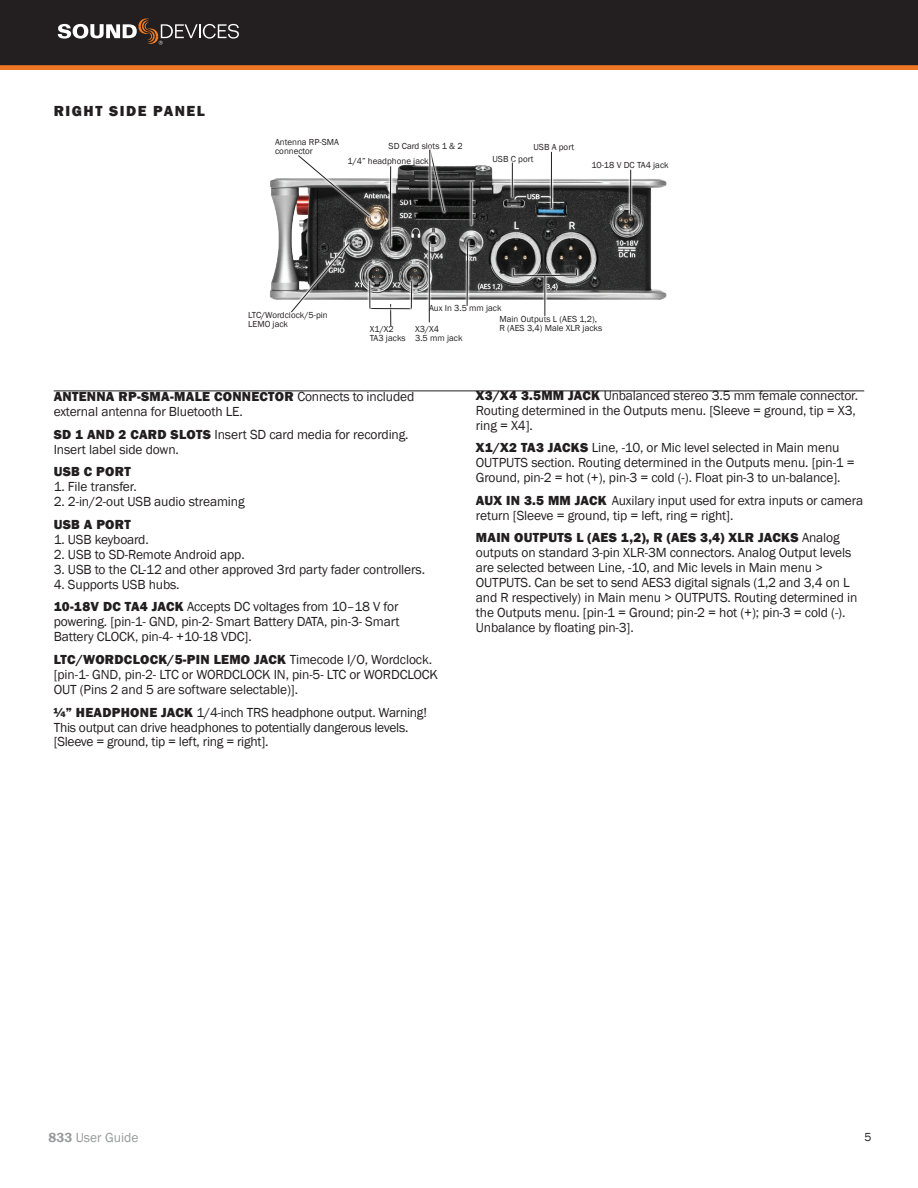
<style>
.page{position:relative;width:918px;height:1188px;background:#fff}
.page>*{position:absolute;margin:0;border:0;box-sizing:border-box;transform-origin:0 0}
.t1{font:800 15px "Franklin Gothic";letter-spacing:.1em;color:#231f20}
.t2{font:13.5px/15px "Franklin Gothic";letter-spacing:-.01em;color:#231f20}
.t3{font:800 13.5px "Franklin Gothic";letter-spacing:.02em;color:#231f20}
.t4{font:13.5px "Franklin Gothic";color:#98999a}
.t5{font:12px "Franklin Gothic";color:#231f20}
.t6{font:9px/9px "Franklin Gothic";color:#231f20}
.s1{font-weight:800}
.s2{font-weight:600}
</style>
<div class="page">
<svg style="left:0;top:65px;width:918px;height:4px;background:#e37124"></svg>
<div style="left:0;top:0;width:918px;height:65px;background:#231f20"></div>
<svg style="left:58px;top:19px;width:181px;height:26px;background:#57504f"></svg>
<img style="left:270px;top:164px;width:397px;height:136px">
<svg style="left:427px;top:164px;width:20px;height:51px"></svg>
<svg style="left:427px;top:164px;width:2px;height:39px"></svg>
<svg style="left:429px;top:149px;width:16px;height:63px"></svg>
<svg style="left:468px;top:179px;width:7px;height:49px"></svg>
<hr style="left:471px;top:182px;width:1px;height:43px;background:#231f20">
<svg style="left:509px;top:162px;width:6px;height:38px"></svg>
<hr style="left:512px;top:163px;width:1px;height:34px;background:#231f20">
<svg style="left:548px;top:151px;width:6px;height:60px"></svg>
<hr style="left:551px;top:152px;width:1px;height:56px;background:#231f20">
<svg style="left:628px;top:167px;width:6px;height:50px"></svg>
<hr style="left:630px;top:170px;width:1px;height:44px;background:#231f20">
<svg style="left:288px;top:241px;width:64px;height:59px"></svg>
<svg style="left:291px;top:243px;width:58px;height:70px"></svg>
<svg style="left:426px;top:239px;width:6px;height:84px"></svg>
<hr style="left:429px;top:242px;width:1px;height:80px;background:#231f20">
<svg style="left:390px;top:304px;width:2px;height:23px"></svg>
<svg style="left:390px;top:304px;width:1px;height:22px"></svg>
<svg style="left:387px;top:164px;width:7px;height:85px"></svg>
<svg style="left:390px;top:166px;width:1px;height:81px"></svg>
<svg style="left:295px;top:164px;width:78px;height:55px"></svg>
<svg style="left:298px;top:155px;width:72px;height:62px"></svg>
<svg style="left:464px;top:239px;width:7px;height:67px"></svg>
<svg style="left:467px;top:242px;width:1px;height:64px"></svg>
<svg style="left:510px;top:266px;width:70px;height:50px"></svg>
<hr style="left:545px;top:276px;width:1px;height:40px;background:#231f20">
<svg style="left:513px;top:269px;width:64px;height:7px"></svg>
<hr style="left:54px;top:391px;width:810px;height:1px;background:#231f20">
<svg style="left:375px;top:306px;width:33px;height:6px"></svg>
<hr style="left:370px;top:308px;width:42px;height:1px;background:#231f20">
<svg style="left:367px;top:278px;width:6px;height:31px"></svg>
<svg style="left:369px;top:281px;width:1px;height:28px"></svg>
<svg style="left:408px;top:278px;width:7px;height:32px"></svg>
<svg style="left:411px;top:280px;width:1px;height:29px"></svg>
<p class="t1" style="left:54px;top:102px;width:153px">RIGHT SIDE PANEL</p>
<p class="t6" style="left:275px;top:138px;width:65px">Antenna RP-SMA connector</p>
<p class="t6" style="left:389px;top:141px;width:76px">SD Card slots 1 &amp; 2</p>
<p class="t6" style="left:347px;top:157px;width:83px">1/4” headphone jack</p>
<p class="t6" style="left:534px;top:142px;width:42px">USB A port</p>
<p class="t6" style="left:492px;top:155px;width:43px">USB C port</p>
<p class="t6" style="left:591px;top:160px;width:79px">10-18 V DC TA4 jack</p>
<p class="t6" style="left:248px;top:311px;width:81px">LTC/Wordclock/5-pin<br>LEMO jack</p>
<p class="t6" style="left:370px;top:325px;width:37px">X1/X2<br>TA3 jacks</p>
<p class="t6" style="left:499px;top:303px;width:99px;line-height:10.9px;text-indent:-70px">Aux In 3.5 mm jack<br>Main Outputs L (AES 1,2),</p>
<p class="t6" style="left:499px;top:324px;width:104px">R (AES 3,4) Male XLR jacks</p>
<p class="t6" style="left:415px;top:324px;width:49px">X3/X4<br>3.5 mm jack</p>
<p class="t2" style="left:54px;top:390px;width:362px"><span class="s1">ANTENNA RP-SMA-MALE CONNECTOR</span> Connects to included external antenna for Bluetooth LE.</p>
<p class="t2" style="left:54px;top:427px;width:356px"><span class="s1">SD 1 AND 2 CARD SLOTS</span> Insert SD card media for recording.<br>Insert label side down.</p>
<p class="t3" style="left:54px;top:463px;width:79px">USB C PORT</p>
<p class="t2" style="left:54px;top:480px;width:85px">1. File transfer.</p>
<p class="t2" style="left:54px;top:495px;width:192px">2. 2-in/2-out USB audio streaming</p>
<p class="t3" style="left:54px;top:516px;width:79px">USB A PORT</p>
<p class="t2" style="left:54px;top:532px;width:97px">1. USB keyboard.</p>
<p class="t2" style="left:54px;top:547px;width:193px">2. USB to SD-Remote Android app.</p>
<p class="t2" style="left:54px;top:562px;width:373px">3. USB to the CL-12 and other approved 3rd party fader controllers.</p>
<p class="t2" style="left:54px;top:574px;width:346px;line-height:22.5px">4. Supports USB hubs.<br><span class="s1">10-18V DC TA4 JACK</span> Accepts DC voltages from 10–18 V for</p>
<p class="t2" style="left:54px;top:615px;width:347px">powering. [pin-1- GND, pin-2- Smart Battery DATA, pin-3- Smart<br>Battery CLOCK, pin-4- +10-18 VDC].</p>
<p class="t2" style="left:54px;top:652px;width:386px"><span class="s1">LTC/WORDCLOCK/5-PIN LEMO JACK</span> Timecode I/O, Wordclock. [pin-1- GND, pin-2- LTC or WORDCLOCK IN, pin-5- LTC or WORDCLOCK<br>OUT (Pins 2 and 5 are software selectable)].</p>
<p class="t2" style="left:54px;top:705px;width:375px"><span class="s1">¼” HEADPHONE JACK</span> 1/4-inch TRS headphone output. Warning!<br>This output can drive headphones to potentially dangerous levels. [Sleeve = ground, tip = left, ring = right].</p>
<p class="t2" style="left:476px;top:388px;width:384px"><span class="s1">X3/X4 3.5MM JACK</span> Unbalanced stereo 3.5 mm female connector.<br>Routing determined in the Outputs menu. [Sleeve = ground, tip = X3, ring = X4].</p>
<p class="t2" style="left:476px;top:440px;width:380px"><span class="s1">X1/X2 TA3 JACKS</span> Line, -10, or Mic level selected in Main menu<br>OUTPUTS section. Routing determined in the Outputs menu. [pin-1 =<br>Ground, pin-2 = hot (+), pin-3 = cold (-). Float pin-3 to un-balance].</p>
<p class="t2" style="left:476px;top:493px;width:389px"><span class="s1">AUX IN 3.5 MM JACK</span> Auxilary input used for extra inputs or camera return [Sleeve = ground, tip = left, ring = right].</p>
<p class="t2" style="left:476px;top:530px;width:383px"><span class="s1">MAIN OUTPUTS L (AES 1,2), R (AES 3,4) XLR JACKS</span> Analog outputs on standard 3-pin XLR-3M connectors. Analog Output levels are selected between Line, -10, and Mic levels in Main menu &gt; OUTPUTS. Can be set to send AES3 digital signals (1,2 and 3,4 on L and R respectively) in Main menu &gt; OUTPUTS. Routing determined in the Outputs menu. [pin-1 = Ground; pin-2 = hot (+); pin-3 = cold (-).<br>Unbalance by floating pin-3].</p>
<p class="t4" style="left:49px;top:1130px;width:91px"><span class="s2">833</span> User Guide</p>
<p class="t5" style="left:864px;top:1130px;width:9px">5</p>
</div>
